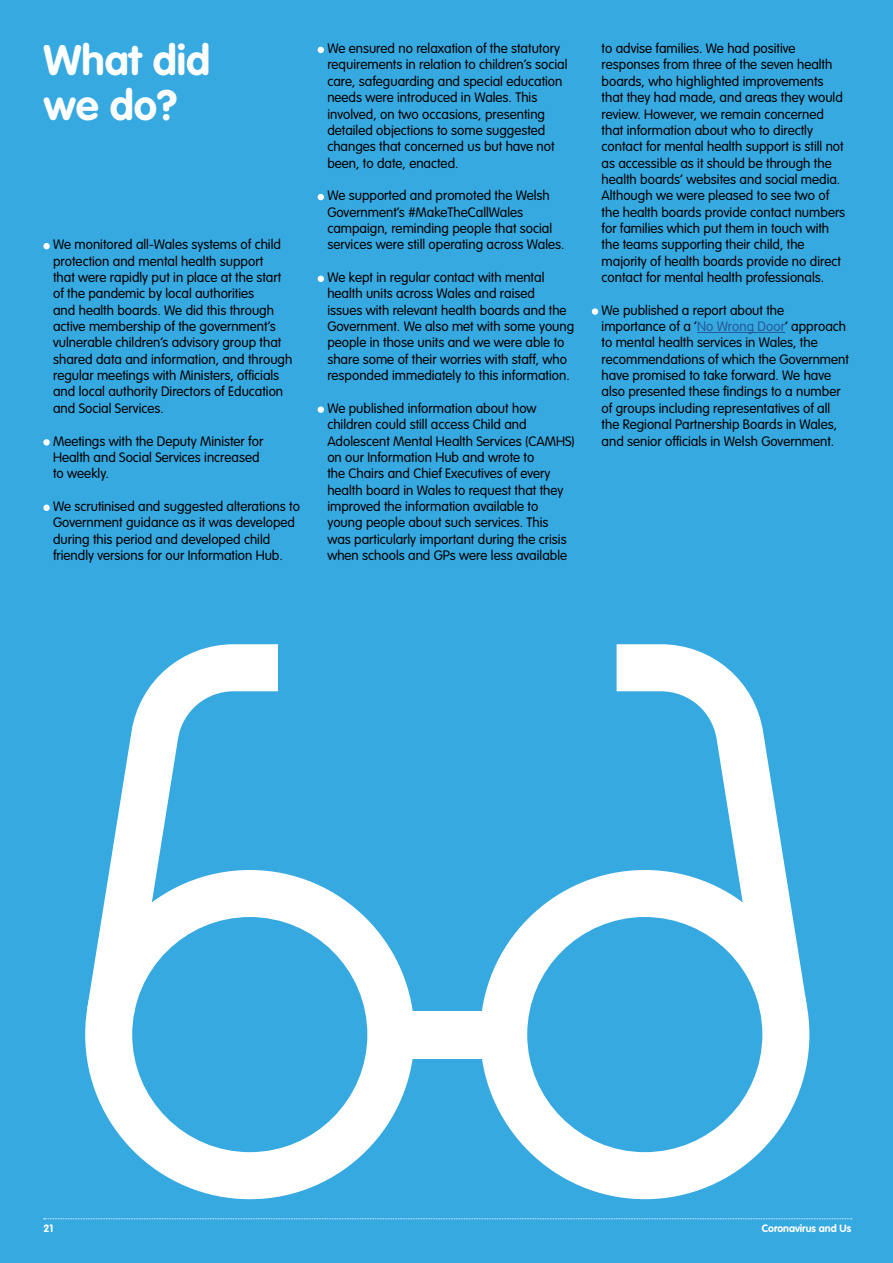
<style>
.page{position:relative;width:893px;height:1263px;background:#36a9e1}
.page>*{position:absolute;margin:0;border:0;box-sizing:border-box;transform-origin:0 0}
.t1{font:700 42px/45px "VAG Rounded";color:#fff}
.t2{font:300 13.5px/16.4px "VAG Rounded";color:#000}
.t3{font:700 10.5px "VAG Rounded";color:#fff}
.s1{color:#275b9b}
</style>
<div class="page">
<svg style="left:44px;top:1218px;width:808px;height:1px"></svg>
<svg style="left:480px;top:872px;width:329px;height:327px"></svg>
<svg style="left:85px;top:872px;width:329px;height:327px"></svg>
<div style="left:391px;top:1011px;width:113px;height:47px;background:#fff"></div>
<svg style="left:87px;top:644px;width:191px;height:371px"></svg>
<svg style="left:617px;top:644px;width:190px;height:369px"></svg>
<div style="left:43px;top:243px;width:7px;height:6px;background:#fff;border-radius:50%"></div>
<div style="left:43px;top:439px;width:7px;height:7px;background:#fff;border-radius:50%"></div>
<div style="left:43px;top:505px;width:7px;height:6px;background:#fff;border-radius:50%"></div>
<svg style="left:318px;top:47px;width:6px;height:6px"></svg>
<svg style="left:318px;top:194px;width:6px;height:6px"></svg>
<svg style="left:318px;top:276px;width:6px;height:6px"></svg>
<div style="left:318px;top:406px;width:6px;height:7px;background:#fff;border-radius:50%"></div>
<hr style="left:697px;top:332px;width:88px;height:1px;background:#275b9b">
<div style="left:592px;top:308px;width:6px;height:7px;background:#fff;border-radius:50%"></div>
<h1 class="t1" style="left:43px;top:38px;width:168px">What did we do?</h1>
<p class="t2" style="left:53px;top:236px;width:241px">We monitored all-Wales systems of child protection and mental health support<br>that were rapidly put in place at the start of the pandemic by local authorities<br>and health boards. We did this through active membership of the government’s vulnerable children’s advisory group that shared data and information, and through regular meetings with Ministers, officials and local authority Directors of Education and Social Services.</p>
<p class="t2" style="left:53px;top:433px;width:212px">Meetings with the Deputy Minister for<br>Health and Social Services increased to weekly.</p>
<p class="t2" style="left:53px;top:498px;width:248px">We scrutinised and suggested alterations to Government guidance as it was developed during this period and developed child friendly versions for our Information Hub.</p>
<p class="t2" style="left:327px;top:40px;width:242px">We ensured no relaxation of the statutory requirements in relation to children’s social care, safeguarding and special education needs were introduced in Wales. This involved, on two occasions, presenting detailed objections to some suggested changes that concerned us but have not been, to date, enacted.</p>
<p class="t2" style="left:327px;top:187px;width:239px">We supported and promoted the Welsh Government’s #MakeTheCallWales campaign, reminding people that social services were still operating across Wales.</p>
<p class="t2" style="left:327px;top:269px;width:248px">We kept in regular contact with mental health units across Wales and raised<br>issues with relevant health boards and the Government. We also met with some young people in those units and we were able to share some of their worries with staff, who responded immediately to this information.</p>
<p class="t2" style="left:327px;top:400px;width:249px">We published information about how children could still access Child and Adolescent Mental Health Services (CAMHS) on our Information Hub and wrote to<br>the Chairs and Chief Executives of every health board in Wales to request that they improved the information available to young people about such services. This was particularly important during the crisis when schools and GPs were less available</p>
<p class="t2" style="left:602px;top:40px;width:245px">to advise families. We had positive responses from three of the seven health boards, who highlighted improvements that they had made, and areas they would review. However, we remain concerned that information about who to directly contact for mental health support is still not as accessible as it should be through the health boards’ websites and social media.<br>Although we were pleased to see two of the health boards provide contact numbers for families which put them in touch with the teams supporting their child, the majority of health boards provide no direct contact for mental health professionals.</p>
<p class="t2" style="left:602px;top:302px;width:249px">We published a report about the importance of a ‘<span class="s1">No Wrong Door</span>’ approach to mental health services in Wales, the recommendations of which the Government have promised to take forward. We have also presented these findings to a number of groups including representatives of all the Regional Partnership Boards in Wales, and senior officials in Welsh Government.</p>
<p class="t3" style="left:43px;top:1222px;width:11px">21</p>
<p class="t3" style="left:762px;top:1222px;width:91px">Coronavirus and Us</p>
</div>
